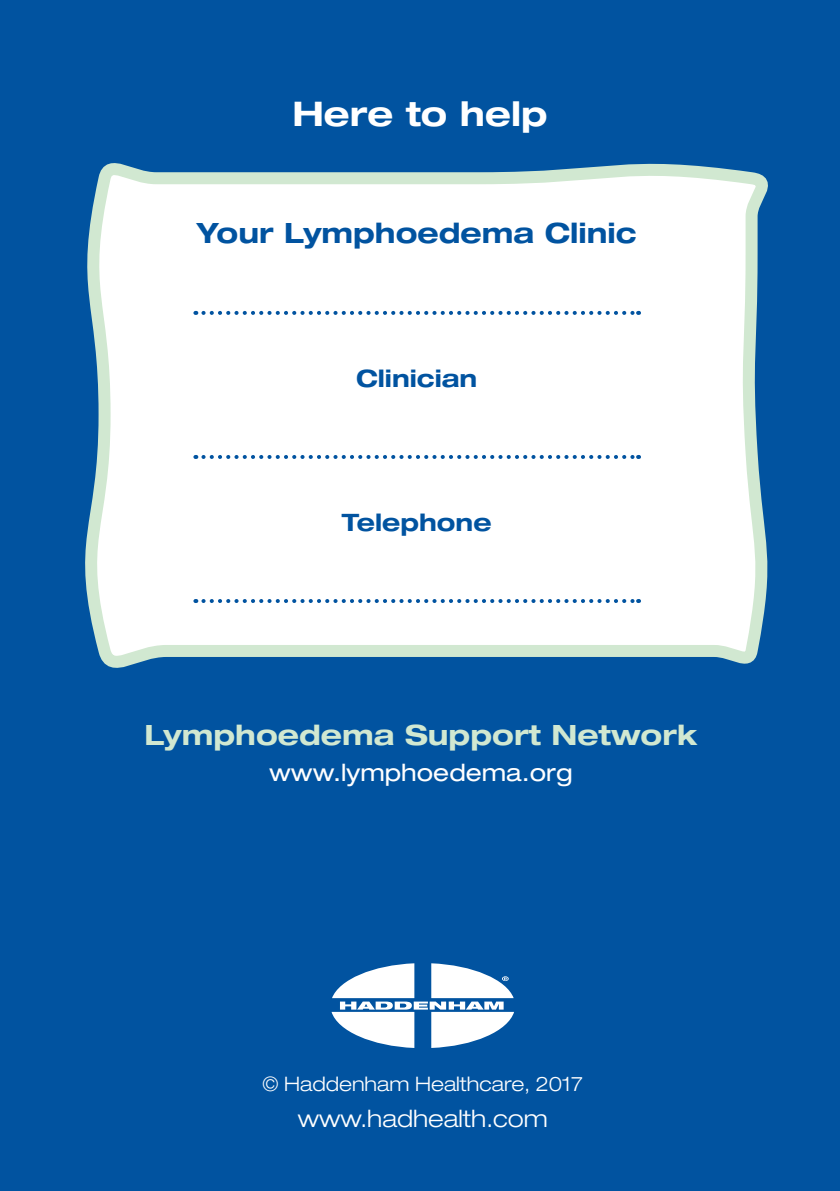
<style>
.page{position:relative;width:840px;height:1191px;background:#fff}
.page>*{position:absolute;margin:0;border:0;box-sizing:border-box;transform-origin:0 0}
.t1{font:700 expanded 34px "Helvetica Neue LT Pro";color:#fff}
.t2{font:700 expanded 28px "Helvetica Neue LT Pro";color:#d1e8d1}
.t3{font:700 expanded 28px "Helvetica Neue LT Std";color:#0153a0}
.t4{font:expanded 24px "Helvetica Neue LT Std";color:#fff}
.t5{font:700 expanded 24px "Helvetica Neue LT Std";color:#0153a0}
.t6{font:300 expanded 24px "Helvetica Neue LT Std";color:#fff}
.t7{font:300 expanded 20px "Helvetica Neue LT Std";color:#fff}
</style>
<div class="page">
<div style="left:0;top:0;width:839px;height:1191px;background:#0153a0"></div>
<svg style="left:331px;top:963px;width:183px;height:85px"></svg>
<svg style="left:60px;top:143px;width:728px;height:532px"></svg>
<svg style="left:203px;top:311px;width:435px;height:4px"></svg>
<svg style="left:203px;top:455px;width:435px;height:4px"></svg>
<svg style="left:203px;top:599px;width:435px;height:4px"></svg>
<p class="t1" style="left:292px;top:92px;width:256px">Here to help</p>
<p class="t3" style="left:197px;top:215px;width:441px">Your Lymphoedema Clinic</p>
<p class="t5" style="left:356px;top:363px;width:123px">Clinician</p>
<p class="t5" style="left:341px;top:507px;width:151px">Telephone</p>
<p class="t2" style="left:144px;top:716px;width:554px">Lymphoedema Support Network</p>
<p class="t4" style="left:269px;top:758px;width:305px">www.lymphoedema.org</p>
<p class="t7" style="left:262px;top:1072px;width:322px">© Haddenham Healthcare, 2017</p>
<p class="t6" style="left:297px;top:1104px;width:251px">www.hadhealth.com</p>
</div>
